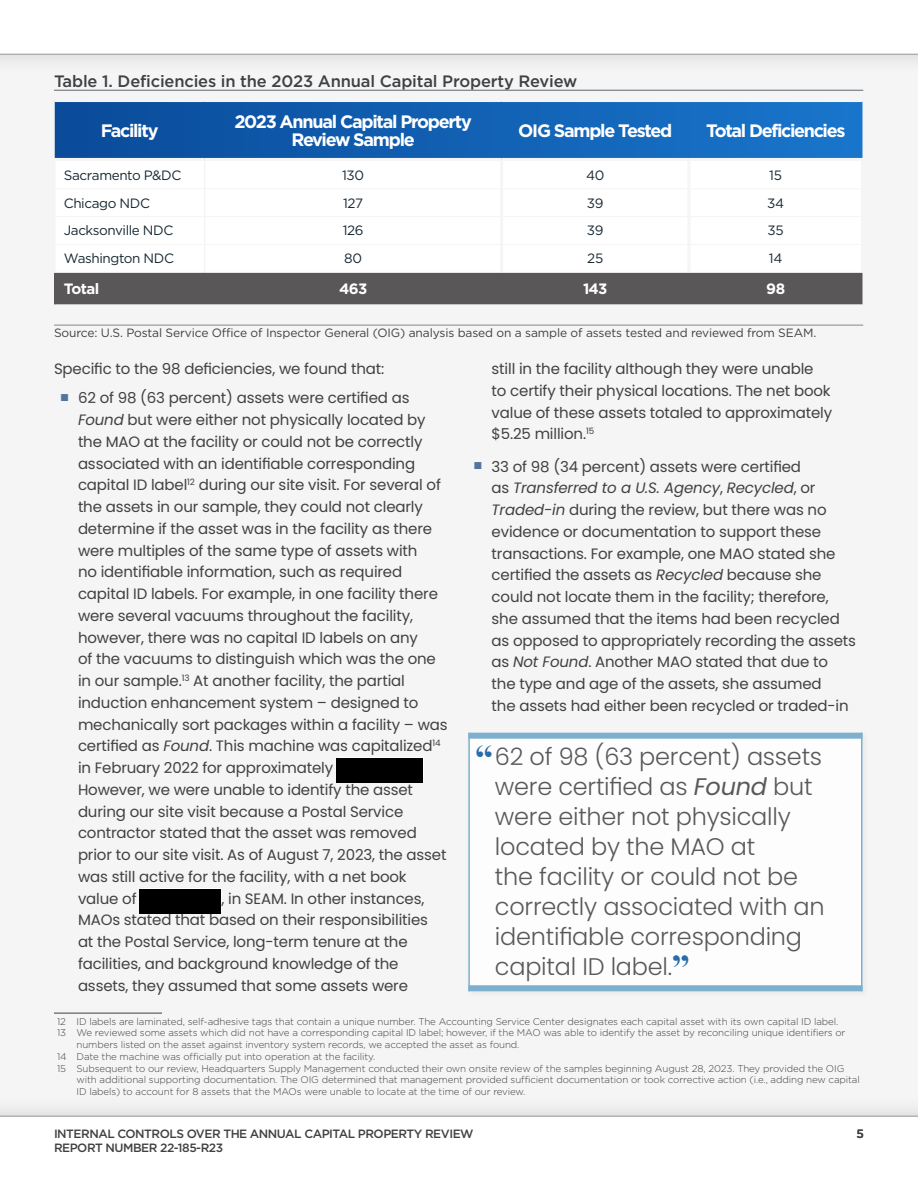
<style>
.page{position:relative;width:918px;height:1188px;background:#fff}
.page>*{position:absolute;margin:0;border:0;box-sizing:border-box;transform-origin:0 0}
.t1{font:300 24px/30px "Poppins";letter-spacing:-.01em;color:#58595b}
.t2{font:700 18px/18px "Gotham";letter-spacing:-.07em;color:#fff;text-align:center}
.t3{font:500 16.5px "Gotham";letter-spacing:-.01em;color:#414042}
.t4{font:15px/21.8px "Poppins";letter-spacing:-.01em;color:#414042}
.t5{font:700 15px "Gotham";letter-spacing:-.045em;color:#fff}
.t6{font:13.5px "Gotham";letter-spacing:-.03em;color:#172832}
.t7{font:12px "Gotham";letter-spacing:-.01em;color:#414042}
.t8{font:500 12px "Gotham";letter-spacing:-.04em;color:#414042}
.t9{font:300 9.75px "Gotham";letter-spacing:-.01em;color:#414042}
.s1{font-family:"Arial";color:#51769d}
.s2{font-style:italic}
.s3{font-family:"Times New Roman";font-weight:700;font-size:36px;color:#296eaa}
.s4{font-weight:400;font-style:italic}
</style>
<div class="page">
<div style="left:0;top:0;width:918px;height:75px;background:#eee"></div>
<div style="left:0;top:0;width:918px;height:54px;background:#fff"></div>
<div style="left:0;top:1095px;width:918px;height:93px;background:#efefef"></div>
<div style="left:0;top:1116px;width:918px;height:72px;background:#fff"></div>
<hr style="left:54px;top:90px;width:809px;height:1px;background:#5d696f">
<hr style="left:54px;top:325px;width:809px;height:1px;background:#8a8687">
<svg style="left:55px;top:102px;width:807px;height:56px;background:#1160b2"></svg>
<hr style="left:861px;top:161px;width:3px;height:28px;background:#f5f5f5">
<hr style="left:861px;top:189px;width:3px;height:28px;background:#f5f5f5">
<hr style="left:861px;top:217px;width:3px;height:27px;background:#f5f5f5">
<hr style="left:861px;top:244px;width:3px;height:28px;background:#f5f5f5">
<hr style="left:55px;top:101px;width:150px;height:1px;background:#f5f5f5">
<hr style="left:205px;top:101px;width:297px;height:1px;background:#f5f5f5">
<hr style="left:502px;top:101px;width:187px;height:1px;background:#f5f5f5">
<hr style="left:689px;top:101px;width:173px;height:1px;background:#f5f5f5">
<hr style="left:54px;top:158px;width:151px;height:3px;background:#f5f5f5">
<hr style="left:205px;top:158px;width:297px;height:3px;background:#f5f5f5">
<hr style="left:502px;top:158px;width:187px;height:3px;background:#f5f5f5">
<hr style="left:689px;top:158px;width:175px;height:3px;background:#f5f5f5">
<hr style="left:689px;top:272px;width:175px;height:1px;background:#f5f5f5">
<hr style="left:54px;top:273px;width:2px;height:31px;background:#595757">
<hr style="left:54px;top:161px;width:2px;height:28px;background:#f5f5f5">
<hr style="left:54px;top:189px;width:2px;height:28px;background:#f5f5f5">
<hr style="left:54px;top:217px;width:2px;height:27px;background:#f5f5f5">
<hr style="left:54px;top:244px;width:2px;height:28px;background:#f5f5f5">
<div style="left:56px;top:272px;width:806px;height:32px;background:#595757"></div>
<hr style="left:54px;top:272px;width:151px;height:1px;background:#f5f5f5">
<hr style="left:54px;top:1013px;width:108px;height:1px;background:#3e3e3e">
<div style="left:465px;top:730px;width:405px;height:268px;background:#000;opacity:.05"></div>
<div style="left:469px;top:734px;width:393px;height:256px;background:#fdfdfd"></div>
<hr style="left:468px;top:733px;width:2px;height:258px;background:#7db0ce">
<hr style="left:861px;top:733px;width:1px;height:258px;background:#7db0ce">
<div style="left:468px;top:733px;width:394px;height:6px;background:#7db0ce"></div>
<div style="left:468px;top:985px;width:394px;height:6px;background:#7db0ce"></div>
<div style="left:336px;top:759px;width:86px;height:24px;background:#000"></div>
<div style="left:139px;top:889px;width:82px;height:25px;background:#000"></div>
<p class="t3" style="left:54px;top:72px;width:525px">Table 1. Deficiencies in the 2023 Annual Capital Property Review</p>
<p class="t2" style="left:101px;top:121px;width:59px">Facility</p>
<p class="t2" style="left:234px;top:112px;width:239px">2023 Annual Capital Property<br>Review Sample</p>
<p class="t2" style="left:518px;top:121px;width:156px">OIG Sample Tested</p>
<p class="t2" style="left:706px;top:121px;width:141px">Total Deficiencies</p>
<p class="t6" style="left:64px;top:168px;width:119px">Sacramento P&amp;DC</p>
<p class="t6" style="left:342px;top:168px;width:23px">130</p>
<p class="t6" style="left:586px;top:168px;width:20px">40</p>
<p class="t6" style="left:769px;top:168px;width:14px">15</p>
<p class="t6" style="left:64px;top:195px;width:88px">Chicago NDC</p>
<p class="t6" style="left:343px;top:195px;width:22px">127</p>
<p class="t6" style="left:587px;top:195px;width:18px">39</p>
<p class="t6" style="left:767px;top:195px;width:19px">34</p>
<p class="t6" style="left:64px;top:223px;width:111px">Jacksonville NDC</p>
<p class="t6" style="left:343px;top:223px;width:22px">126</p>
<p class="t6" style="left:587px;top:223px;width:18px">39</p>
<p class="t6" style="left:768px;top:223px;width:18px">35</p>
<p class="t6" style="left:64px;top:251px;width:112px">Washington NDC</p>
<p class="t6" style="left:344px;top:251px;width:19px">80</p>
<p class="t6" style="left:587px;top:251px;width:18px">25</p>
<p class="t6" style="left:769px;top:251px;width:15px">14</p>
<p class="t5" style="left:64px;top:280px;width:37px">Total</p>
<p class="t5" style="left:339px;top:280px;width:30px">463</p>
<p class="t5" style="left:583px;top:280px;width:26px">143</p>
<p class="t5" style="left:766px;top:280px;width:20px">98</p>
<p class="t7" style="left:54px;top:326px;width:762px">Source: U.S. Postal Service Office of Inspector General (OIG) analysis based on a sample of assets tested and reviewed from SEAM.</p>
<p class="t4" style="left:54px;top:358px;width:332px">Specific to the 98 deficiencies, we found that:</p>
<p class="t4" style="left:78px;top:387px;width:371px;text-indent:-18px"><span class="s1">■</span> 62 of 98 (63 percent) assets were certified as <span class="s2">Found</span> but were either not physically located by the MAO at the facility or could not be correctly associated with an identifiable corresponding capital ID label<sup>12</sup> during our site visit. For several of the assets in our sample, they could not clearly determine if the asset was in the facility as there were multiples of the same type of assets with<br>no identifiable information, such as required capital ID labels. For example, in one facility there were several vacuums throughout the facility, however, there was no capital ID labels on any<br>of the vacuums to distinguish which was the one in our sample.<sup>13</sup> At another facility, the partial induction enhancement system – designed to mechanically sort packages within a facility – was certified as <span class="s2">Found</span>. This machine was capitalized<sup>14 </sup>in February 2022 for approximately<br>However, we were unable to identify the asset during our site visit because a Postal Service contractor stated that the asset was removed prior to our site visit. As of August 7, 2023, the asset was still active for the facility, with a net book value of</p>
<p class="t4" style="left:78px;top:888px;width:352px;text-indent:143px">, in SEAM. In other instances, MAOs stated that based on their responsibilities at the Postal Service, long-term tenure at the facilities, and background knowledge of the assets, they assumed that some assets were</p>
<p class="t4" style="left:492px;top:358px;width:342px">still in the facility although they were unable<br>to certify their physical locations. The net book value of these assets totaled to approximately $5.25 million.<sup>15</sup></p>
<p class="t4" style="left:492px;top:456px;width:366px;text-indent:-18px"><span class="s1">■</span> 33 of 98 (34 percent) assets were certified<br>as <span class="s2">Transferred to a U.S. Agency</span>, <span class="s2">Recycled</span>, or <span class="s2">Traded‑in</span> during the review, but there was no evidence or documentation to support these transactions. For example, one MAO stated she certified the assets as <span class="s2">Recycled</span> because she could not locate them in the facility; therefore, she assumed that the items had been recycled as opposed to appropriately recording the assets as <span class="s2">Not Found</span>. Another MAO stated that due to<br>the type and age of the assets, she assumed<br>the assets had either been recycled or traded-in</p>
<h1 class="t1" style="left:495px;top:742px;width:331px;text-indent:-20px"><span class="s3">“</span>62 of 98 (63 percent) assets were certified as <span class="s4">Found</span> but were either not physically located by the MAO at<br>the facility or could not be correctly associated with an identifiable corresponding capital ID label.<span class="s3">”</span></h1>
<p class="t9" style="left:57px;top:1016px;width:783px">12 ID labels are laminated, self-adhesive tags that contain a unique number. The Accounting Service Center designates each capital asset with its own capital ID label.</p>
<p class="t9" style="left:57px;top:1028px;width:790px">13 We reviewed some assets which did not have a corresponding capital ID label; however, if the MAO was able to identify the asset by reconciling unique identifiers or</p>
<p class="t9" style="left:76px;top:1039px;width:445px">numbers listed on the asset against inventory system records, we accepted the asset as found.</p>
<p class="t9" style="left:57px;top:1051px;width:320px">14 Date the machine was officially put into operation at the facility.</p>
<p class="t9" style="left:57px;top:1063px;width:789px">15 Subsequent to our review, Headquarters Supply Management conducted their own onsite review of the samples beginning August 28, 2023. They provided the OIG</p>
<p class="t9" style="left:76px;top:1075px;width:785px">with additional supporting documentation. The OIG determined that management provided sufficient documentation or took corrective action (i.e., adding new capital</p>
<p class="t9" style="left:76px;top:1086px;width:450px">ID labels) to account for 8 assets that the MAOs were unable to locate at the time of our review.</p>
<p class="t8" style="left:54px;top:1127px;width:421px">INTERNAL CONTROLS OVER THE ANNUAL CAPITAL PROPERTY REVIEW</p>
<p class="t8" style="left:857px;top:1127px;width:9px">5</p>
<p class="t8" style="left:54px;top:1141px;width:171px">REPORT NUMBER 22-185-R23</p>
</div>
